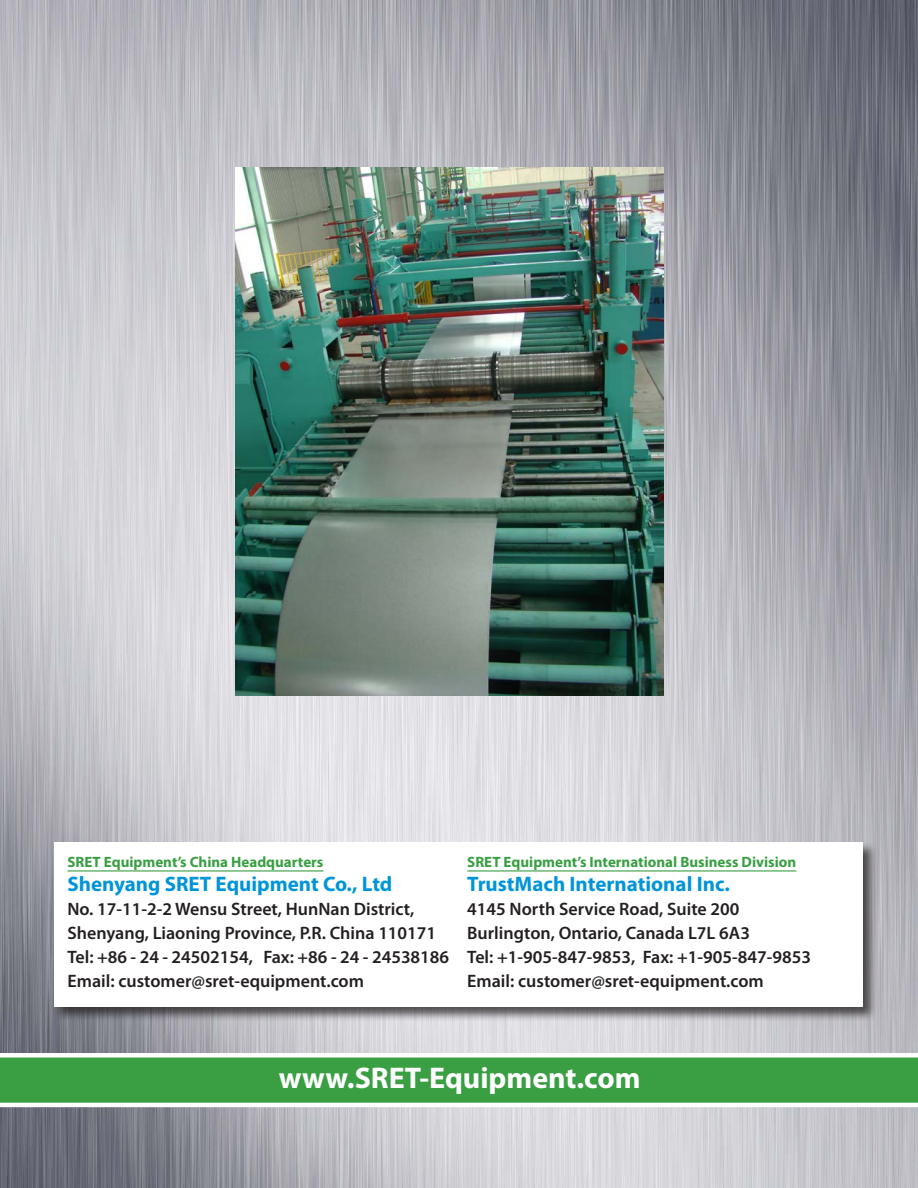
<style>
.page{position:relative;width:918px;height:1188px;background:#fff}
.page>*{position:absolute;margin:0;border:0;box-sizing:border-box;transform-origin:0 0}
.t1{font:700 30px "Myriad Pro";color:#fff}
.t2{font:700 21px "Myriad Pro";color:#0095d9}
.t3{font:600 18px "Myriad Pro";color:#231f20}
.Location{font:700 15px "Myriad Pro";color:#399f42}
</style>
<div class="page">
<img style="left:0;top:0;width:918px;height:1188px">
<svg style="left:0;top:1053px;width:918px;height:54px;background:#59ae60"></svg>
<div style="left:52px;top:841px;width:826px;height:181px;background:#231f20;opacity:.75"></div>
<div style="left:54px;top:842px;width:809px;height:165px;background:#fff"></div>
<hr style="left:67px;top:870px;width:256px;height:2px;background:#399f42">
<hr style="left:467px;top:870px;width:329px;height:2px;background:#399f42">
<img style="left:235px;top:167px;width:428px;height:529px">
<p class="Location" style="left:67px;top:852px;width:258px">SRET Equipment’s China Headquarters</p>
<p class="t2" style="left:67px;top:870px;width:327px">Shenyang SRET Equipment Co., Ltd</p>
<p class="t3" style="left:67px;top:898px;width:348px">No. 17-11-2-2 Wensu Street, HunNan District,</p>
<p class="t3" style="left:67px;top:922px;width:370px">Shenyang, Liaoning Province, P.R. China 110171</p>
<p class="t3" style="left:67px;top:946px;width:383px">Tel: +86 - 24 - 24502154, Fax: +86 - 24 - 24538186</p>
<p class="t3" style="left:67px;top:970px;width:298px">Email: customer@sret-equipment.com</p>
<p class="Location" style="left:467px;top:852px;width:330px">SRET Equipment’s International Business Division</p>
<p class="t2" style="left:467px;top:870px;width:264px">TrustMach International Inc.</p>
<p class="t3" style="left:467px;top:898px;width:274px">4145 North Service Road, Suite 200</p>
<p class="t3" style="left:467px;top:922px;width:284px">Burlington, Ontario, Canada L7L 6A3</p>
<p class="t3" style="left:467px;top:946px;width:345px">Tel: +1-905-847-9853, Fax: +1-905-847-9853</p>
<p class="t3" style="left:467px;top:970px;width:298px">Email: customer@sret-equipment.com</p>
<p class="t1" style="left:279px;top:1059px;width:363px">www.SRET-Equipment.com</p>
</div>
